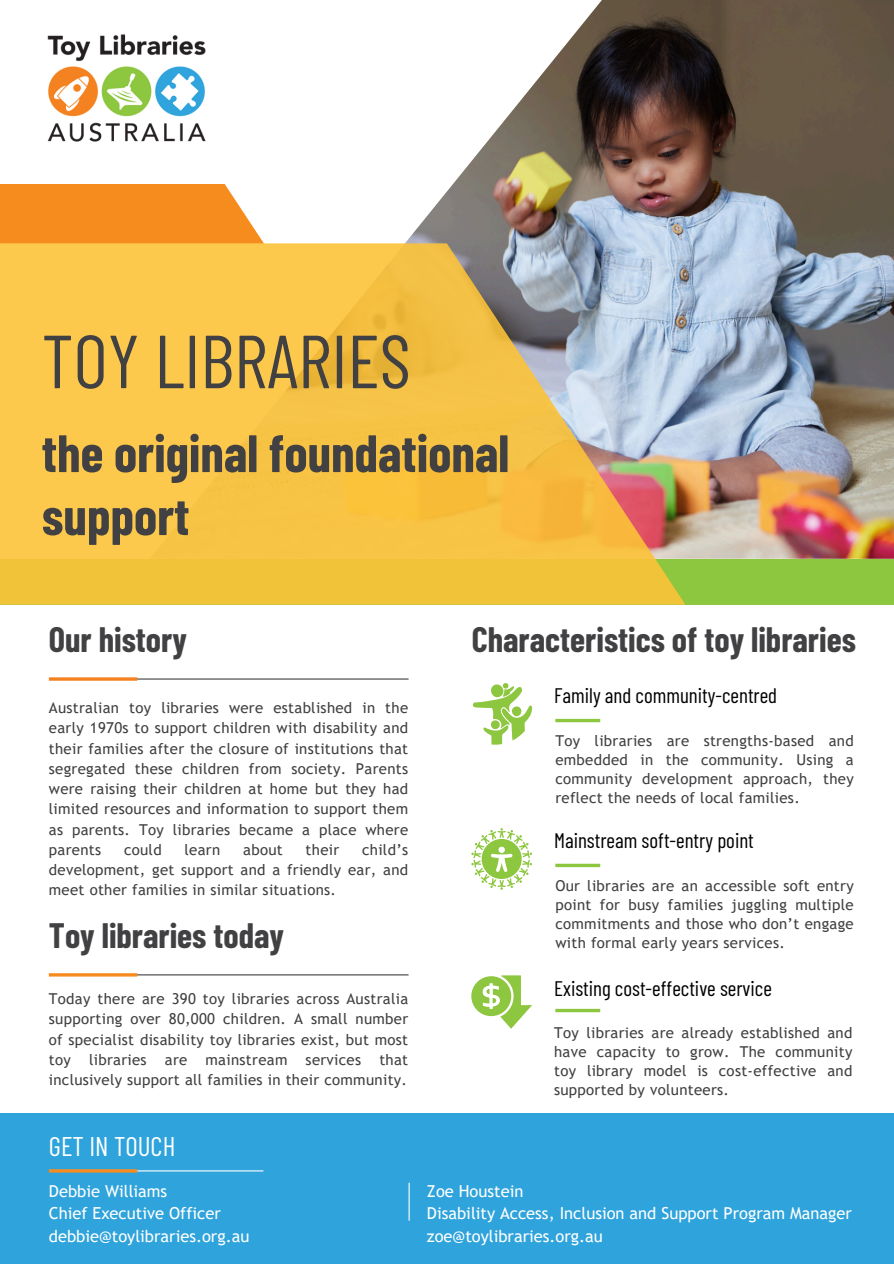
<style>
.page{position:relative;width:894px;height:1264px;background:#fff}
.page>*{position:absolute;margin:0;border:0;box-sizing:border-box;transform-origin:0 0}
.t1{font:75px "Barlow Condensed";color:#414042}
.t2{font:700 52.5px/63px "Barlow Condensed";color:#414042}
.t3{font:700 34.5px "Barlow Condensed";color:#414042}
.t4{font:27px "Barlow Condensed";color:#fff}
.t5{font:21px "Barlow Condensed";color:#000}
.t6{font:16.5px "Trebuchet MS";color:#fff}
.t7{font:15px/20.2px "Trebuchet MS";letter-spacing:.02em;color:#414042;text-align:justify}
</style>
<div class="page">
<img style="left:405px;top:0;width:488px;height:558px">
<svg style="left:0;top:184px;width:264px;height:59px;background:#f6932e"></svg>
<div style="left:0;top:558px;width:893px;height:46px;background:#8dc63f"></div>
<svg style="left:0;top:243px;width:684px;height:361px;background:#eac058"></svg>
<div style="left:0;top:1113px;width:893px;height:150px;background:#2fa3db"></div>
<hr style="left:51px;top:678px;width:357px;height:1px;background:#414042">
<hr style="left:51px;top:974px;width:357px;height:1px;background:#414042">
<hr style="left:49px;top:677px;width:88px;height:3px;background:#f4811f">
<hr style="left:49px;top:973px;width:88px;height:3px;background:#f68b1e">
<svg style="left:472px;top:683px;width:60px;height:61px"></svg>
<hr style="left:555px;top:719px;width:45px;height:3px;background:#8dc63f">
<svg style="left:471px;top:828px;width:61px;height:61px"></svg>
<svg style="left:555px;top:863px;width:45px;height:4px"></svg>
<svg style="left:555px;top:1008px;width:45px;height:4px"></svg>
<hr style="left:51px;top:1170px;width:212px;height:1px;background:#fff">
<hr style="left:49px;top:1169px;width:88px;height:3px;background:#f68b1e">
<hr style="left:408px;top:1182px;width:1px;height:38px;background:#fff">
<img style="left:47px;top:34px;width:159px;height:108px">
<svg style="left:471px;top:975px;width:61px;height:53px"></svg>
<p class="t1" style="left:42px;top:313px;width:370px">TOY LIBRARIES</p>
<h3 class="t2" style="left:42px;top:419px;width:469px">the original foundational support</h3>
<h3 class="t3" style="left:49px;top:617px;width:140px">Our history</h3>
<p class="t7" style="left:49px;top:697px;width:361px">Australian toy libraries were established in the early 1970s to support children with disability and their families after the closure of institutions that segregated these children from society. Parents were raising their children at home but they had limited resources and information to support them as parents. Toy libraries became a place where parents</p>
<p class="t7" style="left:49px;top:839px;width:361px;text-indent:313px">child’s development, get support and a friendly ear, and meet other families in similar situations.</p>
<h5 class="t3" style="left:49px;top:913px;width:237px">Toy libraries today</h5>
<p class="t7" style="left:124px;top:839px;width:39px">could</p>
<p class="t7" style="left:184px;top:839px;width:37px">learn</p>
<p class="t7" style="left:243px;top:839px;width:41px">about</p>
<p class="t7" style="left:305px;top:839px;width:35px">their</p>
<p class="t7" style="left:49px;top:988px;width:361px">Today there are 390 toy libraries across Australia supporting over 80,000 children. A small number of specialist disability toy libraries exist, but most toy libraries are mainstream services that inclusively support all families in their community.</p>
<h5 class="t4" style="left:49px;top:1128px;width:128px">GET IN TOUCH</h5>
<p class="t6" style="left:49px;top:1181px;width:120px">Debbie Williams</p>
<h1 class="t6" style="left:49px;top:1203px;width:173px">Chief Executive Officer</h1>
<h2 class="t6" style="left:49px;top:1226px;width:202px">debbie@toylibraries.org.au</h2>
<p class="t3" style="left:471px;top:617px;width:385px">Characteristics of toy libraries</p>
<p class="t5" style="left:554px;top:682px;width:224px">Family and community-centred</p>
<h5 class="t7" style="left:555px;top:730px;width:300px;line-height:19.2px">Toy libraries are strengths-based and embedded in the community. Using a community development approach, they reflect the needs of local families.</h5>
<p class="t5" style="left:554px;top:827px;width:201px">Mainstream soft-entry point</p>
<p class="t7" style="left:555px;top:875px;width:300px;line-height:19.2px">Our libraries are an accessible soft entry point for busy families juggling multiple commitments and those who don’t engage with formal early years services.</p>
<p class="t5" style="left:554px;top:974px;width:219px">Existing cost-effective service</p>
<p class="t7" style="left:554px;top:1022px;width:300px;line-height:19.2px">Toy libraries are already established and have capacity to grow. The community toy library model is cost-effective and supported by volunteers.</p>
<p class="t6" style="left:427px;top:1181px;width:98px">Zoe Houstein</p>
<h4 class="t6" style="left:427px;top:1203px;width:426px">Disability Access, Inclusion and Support Program Manager</h4>
<p class="t6" style="left:427px;top:1226px;width:177px">zoe@toylibraries.org.au</p>
</div>
